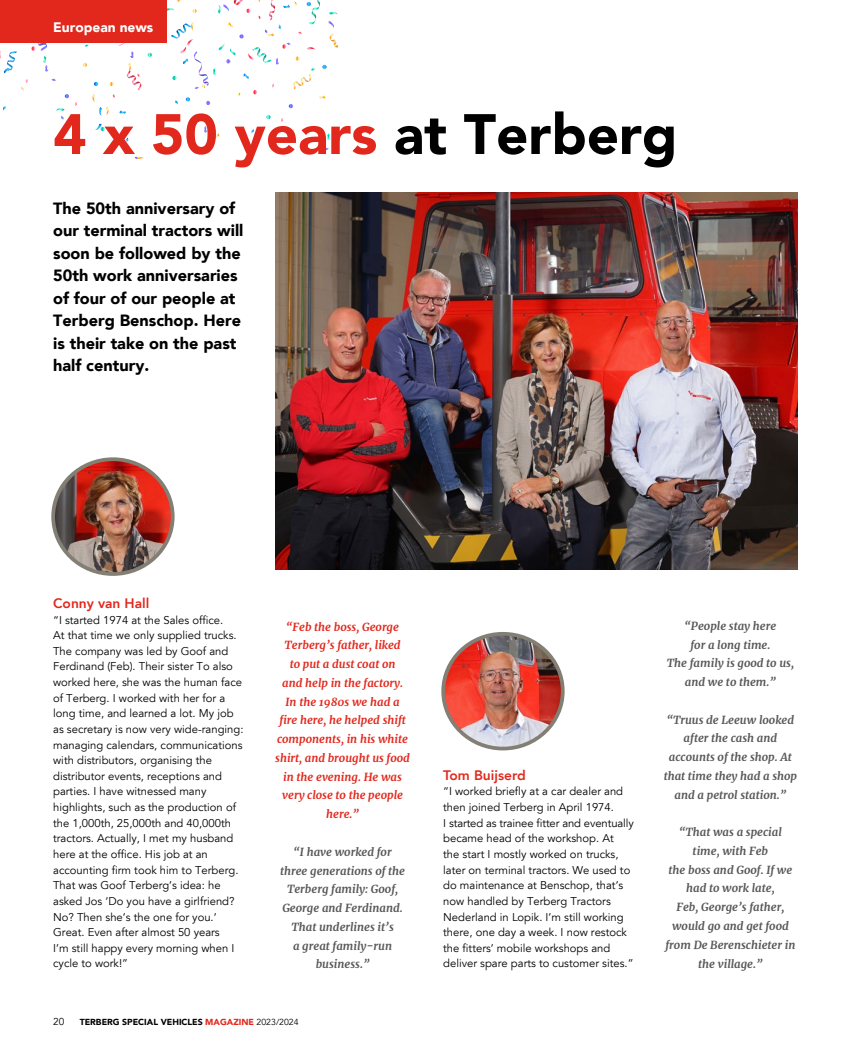
<style>
.page{position:relative;width:851px;height:1053px;background:#fff}
.page>*{position:absolute;margin:0;border:0;box-sizing:border-box;transform-origin:0 0}
.t1{font:900 56.25px "Avenir";color:#e2281d}
.t2{font:900 16.25px/22.5px "Avenir";color:#000}
.t3{font:800 13.75px "Avenir";color:#e2281d}
.t4{font:900 13.75px "Avenir";color:#fff}
.t5{font:11.25px/15.6px "Avenir";color:#000}
.t6{font:italic 700 11.25px/18.8px "Merriweather";color:#575756;text-align:center}
.t7{font:italic 700 11.25px/18.8px "Merriweather";color:#e2281d;text-align:center}
.t8{font:10px "Avenir";color:#000}
.t9{font:900 8.75px "Avenir";color:#000}
.s1{color:#000}
.s2{color:#e2281d}
.s3{font-weight:400}
</style>
<div class="page">
<svg style="left:214px;top:134px;width:5px;height:5px"></svg>
<svg style="left:126px;top:137px;width:3px;height:5px"></svg>
<svg style="left:163px;top:128px;width:4px;height:4px"></svg>
<svg style="left:292px;top:129px;width:3px;height:9px"></svg>
<svg style="left:204px;top:126px;width:4px;height:7px"></svg>
<svg style="left:134px;top:156px;width:10px;height:3px"></svg>
<svg style="left:72px;top:144px;width:10px;height:9px"></svg>
<svg style="left:318px;top:128px;width:13px;height:12px"></svg>
<svg style="left:266px;top:115px;width:4px;height:4px"></svg>
<svg style="left:0;top:43px;width:152px;height:88px"></svg>
<svg style="left:167px;top:0;width:171px;height:108px"></svg>
<img style="left:275px;top:192px;width:522px;height:378px">
<img style="left:53px;top:459px;width:120px;height:115px">
<div style="left:51px;top:457px;width:123px;height:119px;border:4px solid #837f74;border-radius:50%"></div>
<img style="left:445px;top:633px;width:117px;height:115px">
<div style="left:441px;top:632px;width:123px;height:118px;border:4px solid #837f74;border-radius:50%"></div>
<div style="left:0;top:0;width:167px;height:43px;background:#e2281d"></div>
<p class="t4" style="left:53px;top:21px;width:102px">European news</p>
<h1 class="t1" style="left:53px;top:109px;width:625px">4 x 50 years <span class="s1">at Terberg</span></h1>
<h2 class="t2" style="left:53px;top:198px;width:192px">The 50th anniversary of our terminal tractors will soon be followed by the<br>50th work anniversaries of four of our people at<br>Terberg Benschop. Here is their take on the past half century.</h2>
<p class="t3" style="left:53px;top:592px;width:98px">Conny van Hall</p>
<p class="t5" style="left:53px;top:612px;width:192px">“I started 1974 at the Sales office.<br>At that time we only supplied trucks.<br>The company was led by Goof and Ferdinand (Feb). Their sister To also worked here, she was the human face of Terberg. I worked with her for a long time, and learned a lot. My job as secretary is now very wide-ranging: managing calendars, communications with distributors, organising the distributor events, receptions and parties. I have witnessed many highlights, such as the production of the 1,000th, 25,000th and 40,000th tractors. Actually, I met my husband here at the office. His job at an accounting firm took him to Terberg.<br>That was Goof Terberg’s idea: he asked Jos ‘Do you have a girlfriend?<br>No? Then she’s the one for you.’ Great. Even after almost 50 years<br>I’m still happy every morning when I cycle to work!”</p>
<p class="t7" style="left:275px;top:617px;width:136px">“Feb the boss, George<br>Terberg’s father, liked<br>to put a dust coat on<br>and help in the factory.<br>In the 1980s we had a fire here, he helped shift components, in his white shirt, and brought us food in the evening. He was very close to the people here.”</p>
<p class="t6" style="left:280px;top:842px;width:126px">“I have worked for three generations of the<br>Terberg family: Goof,<br>George and Ferdinand.<br>That underlines it’s<br>a great family-run business.”</p>
<p class="t8" style="left:53px;top:1017px;width:13px">20</p>
<p class="t9" style="left:80px;top:1018px;width:220px">TERBERG SPECIAL VEHICLES <span class="s2">MAGAZINE</span> <span class="s3">2023/2024</span></p>
<p class="t3" style="left:443px;top:764px;width:84px">Tom Buijserd</p>
<p class="t5" style="left:443px;top:784px;width:192px">“I worked briefly at a car dealer and then joined Terberg in April 1974.<br>I started as trainee fitter and eventually became head of the workshop. At<br>the start I mostly worked on trucks, later on terminal tractors. We used to do maintenance at Benschop, that’s now handled by Terberg Tractors Nederland in Lopik. I’m still working there, one day a week. I now restock the fitters’ mobile workshops and deliver spare parts to customer sites.”</p>
<p class="t6" style="left:666px;top:616px;width:129px">“People stay here<br>for a long time.<br>The family is good to us, and we to them.”</p>
<p class="t6" style="left:663px;top:709px;width:135px">“Truus de Leeuw looked after the cash and accounts of the shop. At that time they had a shop and a petrol station.”</p>
<p class="t6" style="left:665px;top:822px;width:131px">“That was a special time, with Feb<br>the boss and Goof. If we had to work late,<br>Feb, George’s father, would go and get food from De Berenschieter in the village.”</p>
</div>
